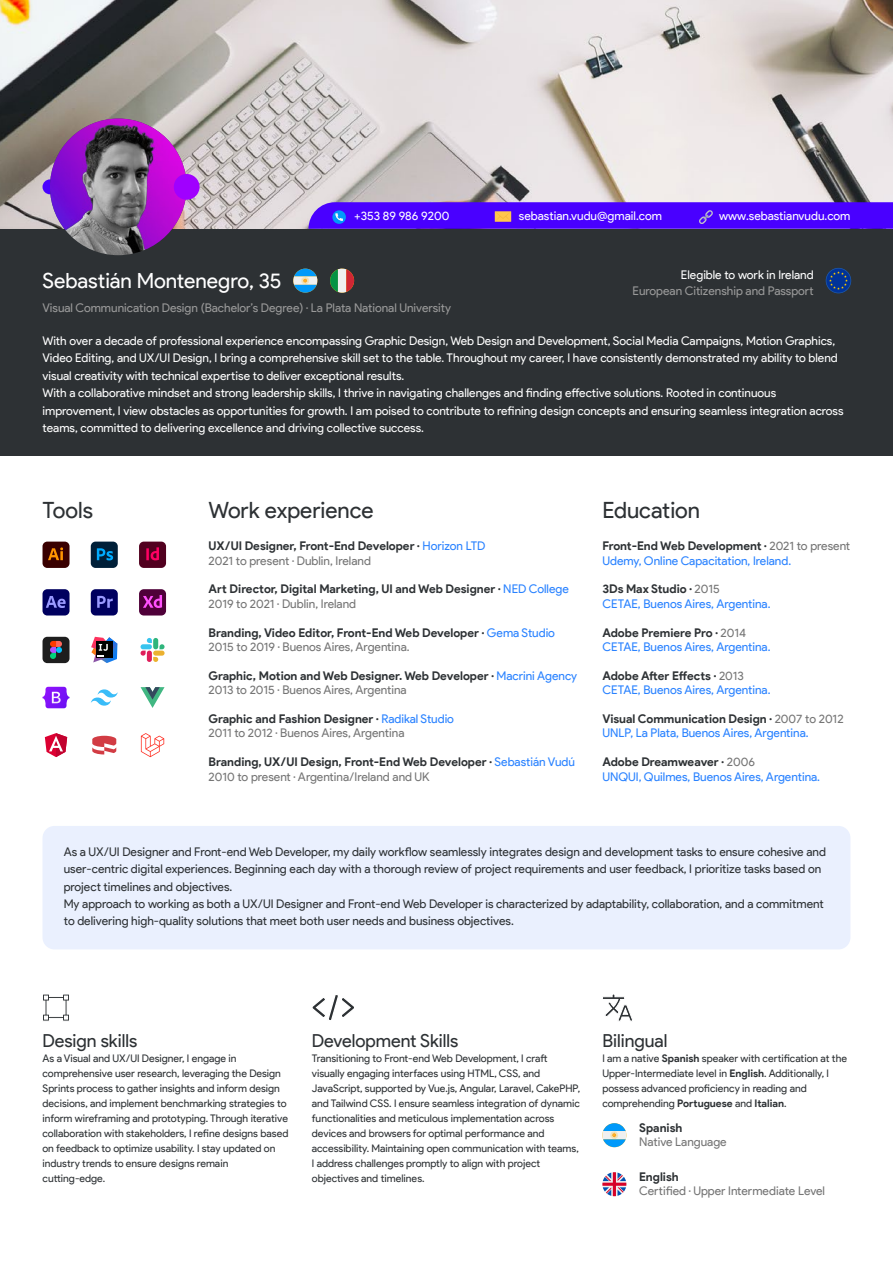
<style>
.page{position:relative;width:893px;height:1263px;background:#fff}
.page>*{position:absolute;margin:0;border:0;box-sizing:border-box;transform-origin:0 0}
.t1{font:22.5px "Product Sans";letter-spacing:-.005em;color:#2d3134}
.t2{font:21px "Product Sans";color:#fff}
.t3{font:18px "Product Sans";color:#2d3134}
.t4{font:12px/17.4px "Product Sans";color:#fff}
.t5{font:12px/17.4px "Product Sans";color:#2d3134}
.t6{font:700 12px/14.4px "Product Sans";letter-spacing:-.005em;color:#2d3134}
.t7{font:12px/14.4px "Product Sans";color:#2982ff}
.t8{font:12px/14.4px "Product Sans";color:#757575}
.t9{font:12px "Product Sans";color:#999}
.t10{font:10.5px/15px "Product Sans";color:#2d3134}
.s1{font-weight:400;color:#2982ff}
.s2{font-weight:400;color:#757575}
.s3{font-weight:700;color:#2d3134}
.s4{color:#2982ff}
.s5{color:#757575}
.s6{font-weight:700}
</style>
<div class="page">
<div style="left:0;top:229px;width:893px;height:227px;background:#2d3134"></div>
<div style="left:43px;top:826px;width:807px;height:123px;background:#eaf0fe;border-radius:12px"></div>
<img style="left:0;top:0;width:893px;height:229px">
<svg style="left:603px;top:994px;width:29px;height:27px"></svg>
<svg style="left:308px;top:202px;width:585px;height:27px;background:#4f0afb"></svg>
<div style="left:43px;top:179px;width:14px;height:15px;background:#4900ff;border-radius:50%"></div>
<img style="left:50px;top:118px;width:137px;height:137px;border-radius:68px">
<div style="left:174px;top:174px;width:26px;height:26px;background:#a000ff;border-radius:50%"></div>
<svg style="left:43px;top:994px;width:26px;height:27px"></svg>
<svg style="left:312px;top:995px;width:42px;height:25px"></svg>
<svg style="left:826px;top:268px;width:25px;height:25px"></svg>
<svg style="left:293px;top:269px;width:25px;height:24px"></svg>
<svg style="left:330px;top:268px;width:24px;height:25px"></svg>
<div style="left:91px;top:542px;width:27px;height:26px;background:#001f38;border-radius:5px"></div>
<svg style="left:97px;top:548px;width:16px;height:12px"></svg>
<div style="left:139px;top:542px;width:27px;height:26px;background:#51001f;border-radius:5px"></div>
<svg style="left:146px;top:547px;width:13px;height:13px"></svg>
<div style="left:91px;top:589px;width:27px;height:26px;background:#00005f;border-radius:5px"></div>
<svg style="left:97px;top:596px;width:16px;height:12px"></svg>
<div style="left:139px;top:589px;width:27px;height:26px;background:#4f0039;border-radius:5px"></div>
<svg style="left:143px;top:595px;width:19px;height:13px"></svg>
<svg style="left:91px;top:637px;width:26px;height:26px"></svg>
<svg style="left:91px;top:689px;width:27px;height:17px"></svg>
<svg style="left:139px;top:732px;width:27px;height:26px"></svg>
<svg style="left:141px;top:733px;width:23px;height:24px"></svg>
<svg style="left:141px;top:687px;width:24px;height:21px"></svg>
<div style="left:43px;top:542px;width:27px;height:26px;background:#390000;border-radius:5px"></div>
<svg style="left:48px;top:547px;width:15px;height:13px"></svg>
<div style="left:43px;top:589px;width:27px;height:26px;background:#00005f;border-radius:5px"></div>
<svg style="left:46px;top:596px;width:20px;height:12px"></svg>
<div style="left:43px;top:637px;width:27px;height:26px;background:#1e1e1e;border-radius:5px"></div>
<svg style="left:50px;top:641px;width:12px;height:18px"></svg>
<svg style="left:45px;top:733px;width:22px;height:24px"></svg>
<svg style="left:43px;top:684px;width:27px;height:27px"></svg>
<svg style="left:43px;top:687px;width:27px;height:21px"></svg>
<svg style="left:92px;top:736px;width:24px;height:18px"></svg>
<svg style="left:141px;top:638px;width:24px;height:24px"></svg>
<svg style="left:602px;top:1123px;width:25px;height:24px"></svg>
<svg style="left:602px;top:1172px;width:24px;height:24px"></svg>
<p class="t4" style="left:354px;top:207px;width:97px">+353 89 986 9200</p>
<p class="t4" style="left:519px;top:207px;width:144px">sebastian.vudu@gmail.com</p>
<p class="t4" style="left:719px;top:207px;width:133px">www.sebastianvudu.com</p>
<h2 class="t2" style="left:43px;top:269px;width:241px">Sebastián Montenegro, 35</h2>
<p class="t9" style="left:43px;top:301px;width:410px">Visual Communication Design (Bachelor’s Degree) · La Plata National University</p>
<p class="t4" style="left:681px;top:266px;width:134px">Elegible to work in Ireland</p>
<p class="t9" style="left:633px;top:284px;width:183px">European Citizenship and Passport</p>
<p class="t4" style="left:43px;top:332px;width:802px">With over a decade of professional experience encompassing Graphic Design, Web Design and Development, Social Media Campaigns, Motion Graphics, Video Editing, and UX/UI Design, I bring a comprehensive skill set to the table. Throughout my career, I have consistently demonstrated my ability to blend visual creativity with technical expertise to deliver exceptional results.<br>With a collaborative mindset and strong leadership skills, I thrive in navigating challenges and finding effective solutions. Rooted in continuous improvement, I view obstacles as opportunities for growth. I am poised to contribute to refining design concepts and ensuring seamless integration across teams, committed to delivering excellence and driving collective success.</p>
<h1 class="t1" style="left:43px;top:497px;width:52px">Tools</h1>
<h1 class="t1" style="left:209px;top:497px;width:166px">Work experience</h1>
<p class="t6" style="left:209px;top:539px;width:278px">UX/UI Designer, Front-End Developer · <span class="s1">Horizon LTD<br></span><span class="s2">2021 to present · Dublin, Ireland</span></p>
<p class="t6" style="left:209px;top:582px;width:362px">Art Director, Digital Marketing, UI and Web Designer · <span class="s1">NED College<br></span><span class="s2">2019 to 2021 · Dublin, Ireland</span></p>
<p class="t6" style="left:209px;top:625px;width:348px">Branding, Video Editor, Front-End Web Developer · <span class="s1">Gema Studio<br></span><span class="s2">2015 to 2019 · Buenos Aires, Argentina.</span></p>
<p class="t6" style="left:209px;top:668px;width:370px">Graphic, Motion and Web Designer. Web Developer · <span class="s1">Macrini Agency<br></span><span class="s2">2013 to 2015 · Buenos Aires, Argentina</span></p>
<p class="t8" style="left:209px;top:712px;width:247px"><span class="s3">Graphic and Fashion Designer ·</span> <span class="s4">Radikal Studio<br></span>2011 to 2012 · Buenos Aires, Argentina</p>
<p class="t6" style="left:209px;top:755px;width:368px">Branding, UX/UI Design, Front-End Web Developer · <span class="s1">Sebastián Vudú<br></span><span class="s2">2010 to present · Argentina/Ireland and UK</span></p>
<h1 class="t1" style="left:602px;top:497px;width:99px">Education</h1>
<p class="t7" style="left:602px;top:539px;width:249px"><span class="s3">Front-End Web Development ·</span> <span class="s5">2021 to present<br></span>Udemy, Online Capacitation, Ireland.</p>
<p class="t7" style="left:602px;top:582px;width:170px"><span class="s3">3Ds Max Studio ·</span> <span class="s5">2015<br></span>CETAE, Buenos Aires, Argentina.</p>
<p class="t7" style="left:602px;top:625px;width:170px"><span class="s3">Adobe Premiere Pro ·</span> <span class="s5">2014<br></span>CETAE, Buenos Aires, Argentina.</p>
<p class="t7" style="left:602px;top:669px;width:170px"><span class="s3">Adobe After Effects ·</span> <span class="s5">2013<br></span>CETAE, Buenos Aires, Argentina.</p>
<p class="t7" style="left:602px;top:712px;width:243px"><span class="s3">Visual Communication Design ·</span> <span class="s5">2007 to 2012<br></span>UNLP, La Plata, Buenos Aires, Argentina.</p>
<p class="t7" style="left:602px;top:755px;width:219px"><span class="s3">Adobe Dreamweaver ·</span> <span class="s5">2006<br></span>UNQUI, Quilmes, Buenos Aires, Argentina.</p>
<p class="t5" style="left:64px;top:843px;width:764px">As a UX/UI Designer and Front-end Web Developer, my daily workflow seamlessly integrates design and development tasks to ensure cohesive and user-centric digital experiences. Beginning each day with a thorough review of project requirements and user feedback, I prioritize tasks based on project timelines and objectives.<br>My approach to working as both a UX/UI Designer and Front-end Web Developer is characterized by adaptability, collaboration, and a commitment to delivering high-quality solutions that meet both user needs and business objectives.</p>
<h3 class="t3" style="left:43px;top:1031px;width:96px">Design skills</h3>
<p class="t10" style="left:43px;top:1051px;width:247px">As a Visual and UX/UI Designer, I engage in comprehensive user research, leveraging the Design Sprints process to gather insights and inform design decisions, and implement benchmarking strategies to inform wireframing and prototyping. Through iterative collaboration with stakeholders, I refine designs based on feedback to optimize usability. I stay updated on industry trends to ensure designs remain cutting-edge.</p>
<h3 class="t3" style="left:312px;top:1031px;width:148px">Development Skills</h3>
<p class="t10" style="left:312px;top:1051px;width:270px">Transitioning to Front-end Web Development, I craft visually engaging interfaces using HTML, CSS, and JavaScript, supported by Vue.js, Angular, Laravel, CakePHP, and Tailwind CSS. I ensure seamless integration of dynamic functionalities and meticulous implementation across devices and browsers for optimal performance and accessibility. Maintaining open communication with teams, I address challenges promptly to align with project objectives and timelines.</p>
<h3 class="t3" style="left:602px;top:1031px;width:67px">Bilingual</h3>
<p class="t10" style="left:602px;top:1051px;width:246px">I am a native <span class="s6">Spanish</span> speaker with certification at the Upper-Intermediate level in <span class="s6">English</span>. Additionally, I possess advanced proficiency in reading and comprehending <span class="s6">Portuguese</span> and <span class="s6">Italian</span>.</p>
<p class="t6" style="left:639px;top:1120px;width:45px">Spanish</p>
<p class="t8" style="left:639px;top:1135px;width:89px">Native Language</p>
<p class="t6" style="left:639px;top:1169px;width:41px">English</p>
<p class="t8" style="left:639px;top:1184px;width:187px">Certified · Upper Intermediate Level</p>
</div>
